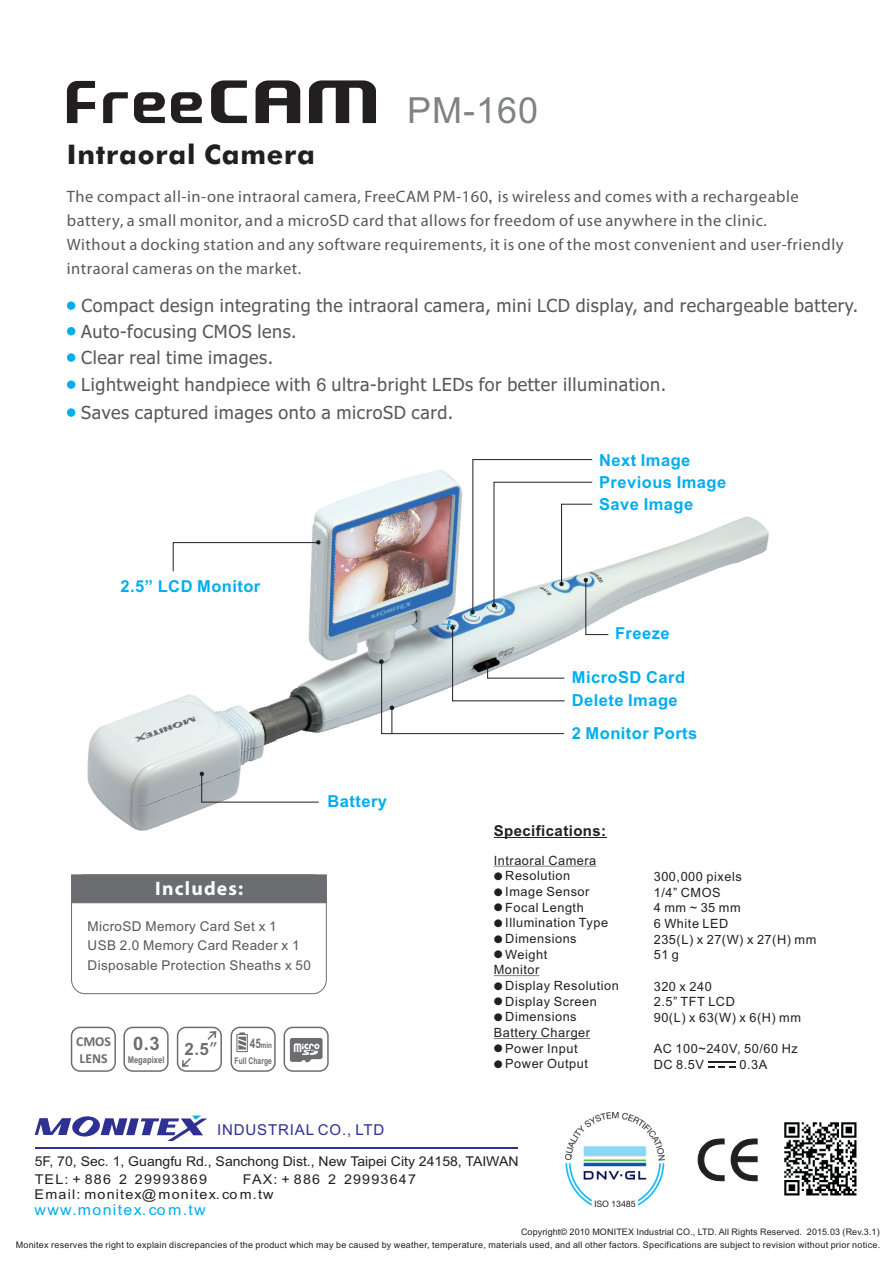
<style>
.page{position:relative;width:893px;height:1263px;background:#fff}
.page>*{position:absolute;margin:0;border:0;box-sizing:border-box;transform-origin:0 0}
.t1{font:36px "Arial";color:#808285}
.t2{font:500 27px "Futura BT";letter-spacing:.03em;color:#231f20}
.t3{font:700 19.5px "Myriad Pro";letter-spacing:.06em;color:#fff}
.t4{font:700 18.45px "Arial";color:#6c6d70}
.t5{font:18px/26.8px "Tahoma";letter-spacing:.03em;color:#57585a}
.t6{font:700 16.95px "Arial";color:#6c6d70}
.t7{font:16.5px/23.9px "Myriad Pro";letter-spacing:.03em;color:#57585a}
.t8{font:700 16.5px "Arial";letter-spacing:.03em;color:#00aeef}
.t9{font:15px "Arial";letter-spacing:.085em;color:#00aeef;scale:1.06 1}
.t10{font:15px "Arial";letter-spacing:.055em;color:#2e3092}
.t11{font:700 15px "Arial";letter-spacing:.03em;color:#231f20}
.t12{font:700 13.65px/16.6px "Calibri";color:#6c6d70}
.t13{font:13.5px/18px "Arial";color:#231f20;scale:1.04 1}
.t14{font:13.5px/19.6px "Arial";letter-spacing:.03em;color:#57585a}
.t15{font:13.5px/15.1px "Arial";letter-spacing:.085em;color:#231f20;scale:1.06 1}
.t16{font:12.75px/15.6px "Arial";letter-spacing:.04em;color:#231f20}
.t17{font:700 9.3px "Arial Narrow";color:#6c6d70;scale:.9 1}
.t18{font:700 9.3px "Arial Narrow";color:#6c6d70}
.t19{font:9px "Arial";letter-spacing:.03em;color:#231f20}
.t20{font:9px "Arial";color:#231f20}
.t21{font:700 8.25px "Arial";color:#6c6d70;scale:.77 1}
.s1{font-family:"DF Hei Std W7"}
.s2{font-family:"Arial Unicode MS"}
.s3{font-family:"Tahoma";font-weight:400}
.s4{font-size:13.05px}
.s5{font-family:"Ming Li U";font-size:9px}
</style>
<div class="page">
<img style="left:87px;top:486px;width:682px;height:381px">
<hr style="left:35px;top:1147px;width:483px;height:1px;background:#2e3092">
<svg style="left:35px;top:1115px;width:172px;height:26px"></svg>
<svg style="left:697px;top:1138px;width:61px;height:43px"></svg>
<svg style="left:708px;top:1061px;width:27px;height:7px"></svg>
<svg style="left:67px;top:81px;width:28px;height:42px"></svg>
<svg style="left:103px;top:92px;width:25px;height:31px"></svg>
<svg style="left:134px;top:92px;width:31px;height:31px"></svg>
<svg style="left:171px;top:92px;width:31px;height:31px"></svg>
<svg style="left:211px;top:80px;width:36px;height:43px"></svg>
<svg style="left:256px;top:80px;width:44px;height:43px"></svg>
<svg style="left:309px;top:80px;width:67px;height:43px"></svg>
<div style="left:284px;top:1027px;width:45px;height:45px;border:1px solid #6c6d70;border-radius:8px"></div>
<svg style="left:290px;top:1038px;width:33px;height:24px"></svg>
<div style="left:177px;top:1027px;width:45px;height:45px;border:1px solid #6c6d70;border-radius:8px"></div>
<div style="left:123px;top:1027px;width:46px;height:45px;border:1px solid #6c6d70;border-radius:8px"></div>
<div style="left:71px;top:1027px;width:45px;height:45px;border:1px solid #6c6d70;border-radius:8px"></div>
<svg style="left:182px;top:1058px;width:9px;height:9px"></svg>
<svg style="left:207px;top:1031px;width:9px;height:9px"></svg>
<div style="left:231px;top:1027px;width:45px;height:45px;border:1px solid #6c6d70;border-radius:8px"></div>
<svg style="left:236px;top:1032px;width:12px;height:20px"></svg>
<svg style="left:173px;top:540px;width:148px;height:32px"></svg>
<svg style="left:379px;top:459px;width:230px;height:275px"></svg>
<svg style="left:199px;top:771px;width:120px;height:32px"></svg>
<hr style="left:494px;top:866px;width:102px;height:1px;background:#231f20">
<hr style="left:494px;top:975px;width:45px;height:1px;background:#231f20">
<hr style="left:494px;top:1038px;width:96px;height:1px;background:#231f20">
<div style="left:67px;top:301px;width:8px;height:9px;background:#00aeef;border-radius:50%"></div>
<div style="left:67px;top:327px;width:8px;height:8px;background:#00aeef;border-radius:50%"></div>
<div style="left:67px;top:353px;width:8px;height:9px;background:#00aeef;border-radius:50%"></div>
<div style="left:71px;top:874px;width:256px;height:29px;background:#6c6d70"></div>
<div style="left:71px;top:874px;width:256px;height:120px;border:1px solid #6c6d70;border-radius:14px"></div>
<div style="left:67px;top:380px;width:8px;height:9px;background:#00aeef;border-radius:50%"></div>
<div style="left:67px;top:408px;width:8px;height:9px;background:#00aeef;border-radius:50%"></div>
<hr style="left:494px;top:837px;width:112px;height:1px;background:#231f20">
<img style="left:784px;top:1123px;width:73px;height:72px">
<img style="left:566px;top:1113px;width:99px;height:94px">
<h2 class="t2" style="left:67px;top:144px;width:250px">Intraoral Camera</h2>
<h1 class="t1" style="left:407px;top:96px;width:133px">PM-160</h1>
<p class="t7" style="left:67px;top:186px;width:778px">The compact all-in-one intraoral camera, FreeCAM PM-160<span class="s1">,</span> is wireless and comes with a rechargeable battery, a small monitor, and a microSD card that allows for freedom of use anywhere in the clinic.<br>Without a docking station and any software requirements, it is one of the most convenient and user-friendly intraoral cameras on the market.</p>
<p class="t5" style="left:81px;top:293px;width:778px">Compact design integrating the intraoral camera, mini LCD display, and rechargeable battery.<br>Auto-focusing CMOS lens.<br>Clear real time images.<br>Lightweight handpiece with <span class="s2">6</span> ultra-bright LEDs for better illumination.<br>Saves captured images onto a microSD card.</p>
<p class="t8" style="left:599px;top:454px;width:93px">Next Image</p>
<p class="t8" style="left:599px;top:476px;width:129px">Previous Image</p>
<p class="t8" style="left:121px;top:580px;width:141px">2.5” LCD Monitor</p>
<p class="t8" style="left:328px;top:795px;width:61px">Battery</p>
<h3 class="t3" style="left:155px;top:880px;width:90px">Includes:</h3>
<p class="t14" style="left:88px;top:917px;width:225px">MicroSD Memory Card Set x 1<br>USB 2.0 Memory Card Reader x 1<br>Disposable Protection Sheaths x 50</p>
<p class="t12" style="left:76px;top:1034px;width:36px">CMOS<br>LENS</p>
<h3 class="t4" style="left:133px;top:1037px;width:28px">0.3</h3>
<h3 class="t6" style="left:184px;top:1043px;width:33px">2.5<span class="s3">”</span></h3>
<p class="t18" style="left:128px;top:1056px;width:38px">Megapixel</p>
<p class="t21" style="left:250px;top:1042px;width:30px"><span class="s4">45</span>min</p>
<p class="t17" style="left:235px;top:1057px;width:43px">Full Charge</p>
<p class="t10" style="left:217px;top:1124px;width:169px">INDUSTRIAL CO., LTD</p>
<p class="t8" style="left:599px;top:498px;width:96px">Save Image</p>
<p class="t8" style="left:615px;top:627px;width:56px">Freeze</p>
<p class="t8" style="left:572px;top:671px;width:115px">MicroSD Card</p>
<p class="t8" style="left:572px;top:694px;width:107px">Delete Image</p>
<p class="t8" style="left:572px;top:727px;width:127px">2 Monitor Ports</p>
<p class="t11" style="left:494px;top:825px;width:114px">Specifications:</p>
<p class="t16" style="left:494px;top:853px;width:104px">Intraoral Camera</p>
<p class="t16" style="left:494px;top:869px;width:78px"><span class="s5">●</span> Resolution</p>
<p class="t16" style="left:494px;top:885px;width:97px"><span class="s5">●</span> Image Sensor</p>
<p class="t16" style="left:494px;top:900px;width:91px"><span class="s5">●</span> Focal Length</p>
<p class="t16" style="left:494px;top:916px;width:116px"><span class="s5">●</span> Illumination Type</p>
<p class="t16" style="left:494px;top:932px;width:84px"><span class="s5">●</span> Dimensions</p>
<p class="t16" style="left:494px;top:947px;width:55px"><span class="s5">●</span> Weight<br>Monitor</p>
<p class="t16" style="left:494px;top:979px;width:127px"><span class="s5">●</span> Display Resolution</p>
<p class="t16" style="left:494px;top:994px;width:105px"><span class="s5">●</span> Display Screen</p>
<p class="t16" style="left:494px;top:1010px;width:98px"><span class="s5">●</span> Dimensions<br>Battery Charger</p>
<p class="t16" style="left:494px;top:1041px;width:85px"><span class="s5">●</span> Power Input</p>
<p class="t16" style="left:494px;top:1057px;width:96px"><span class="s5">●</span> Power Output</p>
<p class="t16" style="left:654px;top:870px;width:164px">300,000 pixels<br>1/4” CMOS<br>4 mm ~ 35 mm<br>6 White LED<br>235(L) x 27(W) x 27(H) mm<br>51 g</p>
<p class="t16" style="left:654px;top:979px;width:149px">320 x 240<br>2.5” TFT LCD<br>90(L) x 63(W) x 6(H) mm</p>
<p class="t16" style="left:654px;top:1042px;width:146px">AC 100~240V, 50/60 Hz<br>DC 8.5V</p>
<p class="t16" style="left:739px;top:1058px;width:29px">0.3A</p>
<p class="t13" style="left:35px;top:1153px;width:467px">5F, 70, Sec. 1, Guangfu Rd., Sanchong Dist., New Taipei City 24158, TAIWAN<br>TEL: + 886 2 29993869</p>
<p class="t15" style="left:35px;top:1173px;width:361px;text-indent:208px">FAX: + 886 2 29993647<br>Email: monitex@monitex.com.tw</p>
<p class="t9" style="left:35px;top:1204px;width:163px">www.monitex.com.tw</p>
<p class="t20" style="left:521px;top:1228px;width:360px">Copyright© 2010 MONITEX Industrial CO., LTD. All Rights Reserved. 2015.03 (Rev.3.1)</p>
<p class="t19" style="left:16px;top:1241px;width:866px">Monitex reserves the right to explain discrepancies of the product which may be caused by weather, temperature, materials used, and all other factors. Specifications are subject to revision without prior notice.</p>
</div>
